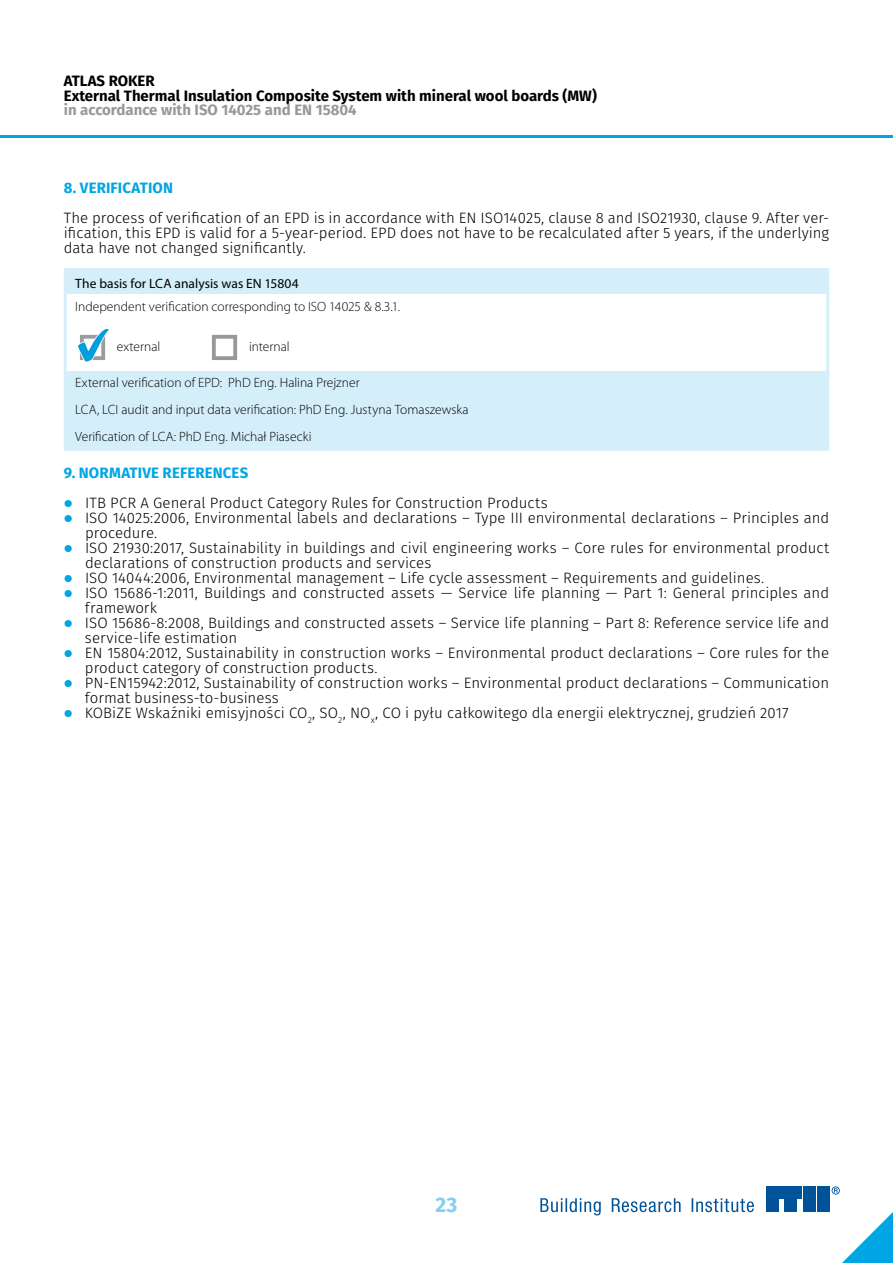
<style>
.page{position:relative;width:893px;height:1263px;background:#fff}
.page>*{position:absolute;margin:0;border:0;box-sizing:border-box;transform-origin:0 0}
.t1{font:700 21px "Fira Sans";color:#82d0f1}
.t2{font:300 15px/15px "Fira Sans";color:#000}
.t3{font:700 15px/14.2px "Fira Sans";color:#000}
.t4{font:700 15px "Fira Sans";letter-spacing:.01em;color:#00a5e3}
.t5{font:700 15px "Fira Sans";color:#98989c}
.t6{font:300 13.5px/27px "Myriad Pro";color:#000}
.t7{font:13.5px "Myriad Pro";color:#000}
.s1{font-family:"Lato";color:#00a5e3}
</style>
<div class="page">
<div style="left:766px;top:1186px;width:12px;height:26px;background:#005399"></div>
<div style="left:779px;top:1186px;width:23px;height:13px;background:#005399"></div>
<div style="left:785px;top:1200px;width:12px;height:12px;background:#005399"></div>
<div style="left:804px;top:1186px;width:12px;height:26px;background:#005399"></div>
<div style="left:817px;top:1186px;width:12px;height:13px;background:#005399"></div>
<div style="left:817px;top:1200px;width:12px;height:12px;background:#005399"></div>
<svg style="left:540px;top:1198px;width:214px;height:17px"></svg>
<svg style="left:829px;top:1186px;width:64px;height:77px"></svg>
<hr style="left:0;top:135px;width:893px;height:2px;background:#00a5e3">
<div style="left:68px;top:272px;width:757px;height:175px;background:#d4eefa"></div>
<div style="left:67px;top:294px;width:762px;height:77px;background:#fff"></div>
<div style="left:64px;top:268px;width:765px;height:183px;border:3px solid #d4eefa"></div>
<svg style="left:78px;top:328px;width:31px;height:34px"></svg>
<svg style="left:212px;top:335px;width:25px;height:25px"></svg>
<p class="t3" style="left:64px;top:73px;width:535px">ATLAS ROKER<br>External Thermal Insulation Composite System with mineral wool boards (MW)</p>
<p class="t5" style="left:64px;top:97px;width:294px">in accordance with ISO 14025 and EN 15804</p>
<p class="t4" style="left:64px;top:175px;width:111px">8. VERIFICATION</p>
<p class="t2" style="left:64px;top:210px;width:767px;text-align:justify">The process of verification of an EPD is in accordance with EN ISO14025, clause 8 and ISO21930, clause 9. After ver&shy;ification, this EPD is valid for a 5-year-period. EPD does not have to be recalculated after 5 years, if the underlying data have not changed significantly.</p>
<p class="t7" style="left:75px;top:275px;width:225px">The basis for LCA analysis was EN 15804</p>
<p class="t6" style="left:75px;top:292px;width:326px">Independent verification corresponding to ISO 14025 &amp; 8.3.1.</p>
<p class="t6" style="left:117px;top:333px;width:45px">external</p>
<p class="t6" style="left:249px;top:333px;width:42px">internal</p>
<p class="t6" style="left:75px;top:369px;width:395px">External verification of EPD: PhD Eng. Halina Prejzner<br>LCA, LCI audit and input data verification: PhD Eng. Justyna Tomaszewska<br>Verification of LCA: PhD Eng. Michał Piasecki</p>
<p class="t4" style="left:64px;top:460px;width:186px">9. NORMATIVE REFERENCES</p>
<p class="t2" style="left:64px;top:495px;width:486px"><span class="s1">●</span> ITB PCR A General Product Category Rules for Construction Products</p>
<p class="t2" style="left:85px;top:510px;width:746px;text-indent:-21px"><span class="s1">●</span> ISO 14025:2006, Environmental labels and declarations – Type III environmental declarations – Principles and procedure.</p>
<p class="t2" style="left:85px;top:540px;width:746px;text-indent:-21px"><span class="s1">●</span> ISO 21930:2017, Sustainability in buildings and civil engineering works – Core rules for environmental product declarations of construction products and services</p>
<p class="t2" style="left:64px;top:570px;width:702px"><span class="s1">●</span> ISO 14044:2006, Environmental management – Life cycle assessment – Requirements and guidelines.</p>
<p class="t2" style="left:85px;top:585px;width:746px;text-indent:-21px"><span class="s1">●</span> ISO 15686-1:2011, Buildings and constructed assets — Service life planning — Part 1: General principles and framework</p>
<p class="t2" style="left:85px;top:615px;width:746px;text-indent:-21px"><span class="s1">●</span> ISO 15686-8:2008, Buildings and constructed assets – Service life planning – Part 8: Reference service life and service-life estimation</p>
<p class="t2" style="left:85px;top:645px;width:746px;text-indent:-21px"><span class="s1">●</span> EN 15804:2012, Sustainability in construction works – Environmental product declarations – Core rules for the product category of construction products.</p>
<p class="t2" style="left:85px;top:675px;width:746px;text-indent:-21px"><span class="s1">●</span> PN-EN15942:2012, Sustainability of construction works – Environmental product declarations – Communication format business-to-business</p>
<p class="t2" style="left:64px;top:705px;width:726px"><span class="s1">●</span> KOBiZE Wskaźniki emisyjności CO<sub>2</sub>, SO<sub>2</sub>, NO<sub>x</sub>, CO i pyłu całkowitego dla energii elektrycznej, grudzień 2017</p>
<h1 class="t1" style="left:436px;top:1187px;width:23px">23</h1>
</div>
